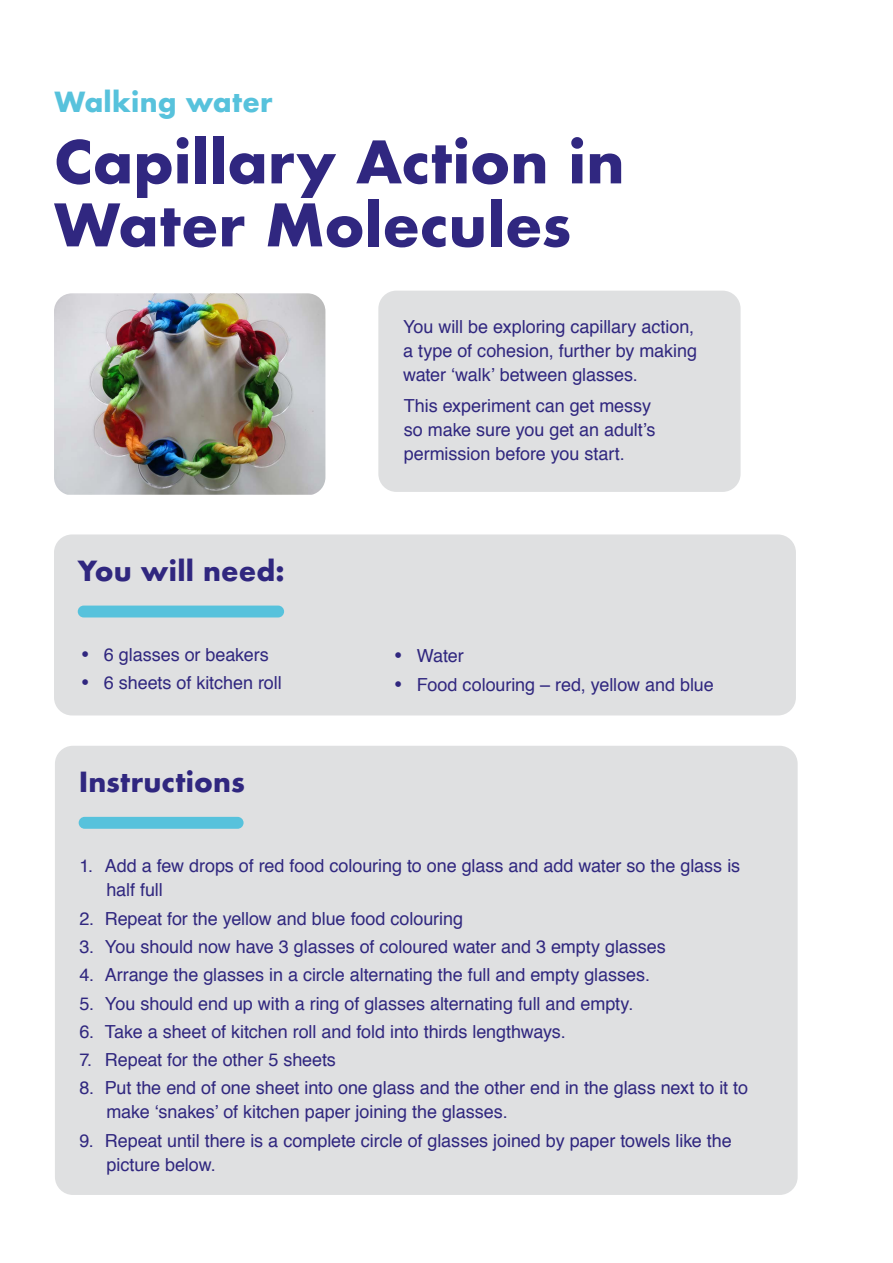
<style>
.page{position:relative;width:893px;height:1263px;background:#fff}
.page>*{position:absolute;margin:0;border:0;box-sizing:border-box;transform-origin:0 0}
.t1{font:700 57px/63px "Futura";color:#302780}
.t2{font:700 27px "Futura";letter-spacing:.005em;color:#30277f}
.t3{font:700 27px "Futura";letter-spacing:.01em;color:#57c2dc}
.t4{font:18px/24px "Helvetica";letter-spacing:-.005em;color:#30277f}
.s1{font-family:"Futura";font-weight:500}
</style>
<div class="page">
<img style="left:54px;top:293px;width:271px;height:202px">
<div style="left:54px;top:534px;width:742px;height:181px;background:#dfe0e1;border-radius:18px"></div>
<div style="left:78px;top:605px;width:206px;height:12px;background:#57c2dc;border-radius:6px"></div>
<div style="left:378px;top:291px;width:363px;height:201px;background:#dfe0e1;border-radius:18px"></div>
<div style="left:55px;top:746px;width:743px;height:449px;background:#dfe0e1;border-radius:18px"></div>
<div style="left:79px;top:817px;width:165px;height:12px;background:#57c2dc;border-radius:6px"></div>
<h2 class="t3" style="left:54px;top:82px;width:220px">Walking water</h2>
<h1 class="t1" style="left:54px;top:130px;width:572px">Capillary Action in<br>Water Molecules</h1>
<p class="t4" style="left:403px;top:316px;width:296px">You will be exploring capillary action, a type of cohesion, further by making water ‘walk’ between glasses.</p>
<h2 class="t2" style="left:78px;top:551px;width:208px">You will need:</h2>
<p class="t4" style="left:78px;top:643px;width:192px"><span class="s1">•</span> 6 glasses or beakers</p>
<p class="t4" style="left:78px;top:672px;width:205px"><span class="s1">•</span> 6 sheets of kitchen roll</p>
<h2 class="t2" style="left:79px;top:763px;width:168px">Instructions</h2>
<p class="t4" style="left:404px;top:394px;width:253px">This experiment can get messy so make sure you get an adult’s permission before you start.</p>
<p class="t4" style="left:391px;top:644px;width:74px"><span class="s1">•</span> Water</p>
<p class="t4" style="left:391px;top:673px;width:324px"><span class="s1">•</span> Food colouring – red, yellow and blue</p>
<p class="t4" style="left:106px;top:855px;width:635px;text-indent:-27px">1. Add a few drops of red food colouring to one glass and add water so the glass is half full</p>
<p class="t4" style="left:79px;top:907px;width:385px">2. Repeat for the yellow and blue food colouring</p>
<p class="t4" style="left:79px;top:935px;width:588px">3. You should now have 3 glasses of coloured water and 3 empty glasses</p>
<p class="t4" style="left:79px;top:963px;width:572px">4. Arrange the glasses in a circle alternating the full and empty glasses.</p>
<p class="t4" style="left:79px;top:992px;width:556px">5. You should end up with a ring of glasses alternating full and empty.</p>
<p class="t4" style="left:79px;top:1020px;width:488px">6. Take a sheet of kitchen roll and fold into thirds lengthways.</p>
<p class="t4" style="left:79px;top:1048px;width:258px">7. Repeat for the other 5 sheets</p>
<p class="t4" style="left:106px;top:1076px;width:643px;text-indent:-27px">8. Put the end of one sheet into one glass and the other end in the glass next to it to make ‘snakes’ of kitchen paper joining the glasses.</p>
<p class="t4" style="left:106px;top:1129px;width:627px;text-indent:-27px">9. Repeat until there is a complete circle of glasses joined by paper towels like the picture below.</p>
</div>
